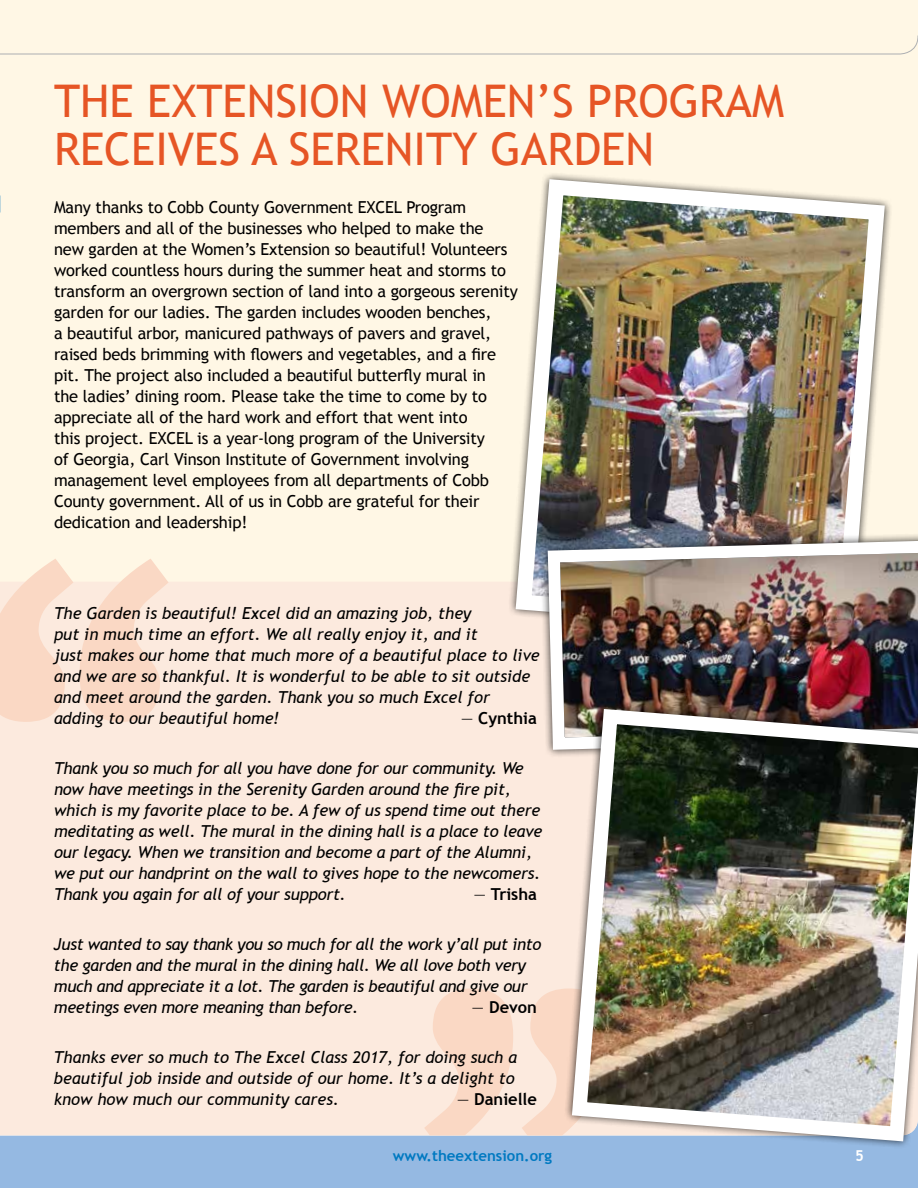
<style>
.page{position:relative;width:918px;height:1188px;background:#fff}
.page>*{position:absolute;margin:0;border:0;box-sizing:border-box;transform-origin:0 0}
.t1{font:45px/48px "Trebuchet MS";color:#e65525}
.t2{font:italic 16.5px/21px "Trebuchet MS";letter-spacing:-.01em;color:#000}
.t3{font:16.5px/21px "Trebuchet MS";letter-spacing:-.01em;color:#000}
.t4{font:700 16.5px "Trebuchet MS";color:#000}
.t5{font:700 15px "Trebuchet MS";color:#0079c1}
.t6{font:700 15px "Trebuchet MS";color:#fff}
.s1{font-weight:400}
</style>
<div class="page">
<div style="left:0;top:1137px;width:918px;height:51px;background:#95b9e2"></div>
<div style="left:0;top:582px;width:564px;height:555px;background:#fceade"></div>
<div style="left:0;top:0;width:918px;height:582px;background:#fff7e5"></div>
<svg style="left:0;top:559px;width:169px;height:163px;background:#fbe0cf"></svg>
<div style="left:0;top:35px;width:918px;height:38px;background:#fff7e5"></div>
<img style="left:508px;top:171px;width:385px;height:473px">
<svg style="left:424px;top:988px;width:140px;height:148px;background:#fadfcf"></svg>
<img style="left:542px;top:534px;width:376px;height:222px">
<img style="left:564px;top:701px;width:354px;height:448px">
<h1 class="t1" style="left:54px;top:78px;width:731px">The Extension Women’s Program<br>Receives A Serenity Garden</h1>
<p class="t3" style="left:54px;top:197px;width:332px">Many thanks to Cobb County Government EXCEL</p>
<p class="t3" style="left:54px;top:197px;width:465px;text-indent:352px">Program members and all of the businesses who helped to make the<br>new garden at the Women’s Extension so beautiful! Volunteers worked countless hours during the summer heat and storms to transform an overgrown section of land into a gorgeous serenity garden for our ladies. The garden includes wooden benches,<br>a beautiful arbor, manicured pathways of pavers and gravel, raised beds brimming with flowers and vegetables, and a fire pit. The project also included a beautiful butterfly mural in<br>the ladies’ dining room. Please take the time to come by to appreciate all of the hard work and effort that went into<br>this project. EXCEL</p>
<p class="t3" style="left:54px;top:428px;width:437px;text-indent:143px">is a year-long program of the University of Georgia, Carl Vinson Institute of Government involving management level employees from all departments of Cobb County government. All of us in Cobb are grateful for their dedication and leadership!</p>
<p class="t2" style="left:54px;top:603px;width:487px">The Garden is beautiful! Excel did an amazing job, they<br>put in much time an effort. We all really enjoy it, and it<br>just makes our home that much more of a beautiful place to live and we are so thankful. It is wonderful to be able to sit outside and meet around the garden. Thank you so much Excel for adding to our beautiful home!</p>
<p class="t4" style="left:461px;top:708px;width:77px"><span class="s1">—</span> Cynthia</p>
<p class="t2" style="left:54px;top:758px;width:490px">Thank you so much for all you have done for our community. We now have meetings in the Serenity Garden around the fire pit, which is my favorite place to be. A few of us spend time out there meditating as well. The mural in the dining hall is a place to leave our legacy. When we transition and become a part of the Alumni, we put our handprint on the wall to gives hope to the newcomers.<br>Thank you again for all of your support.</p>
<p class="t4" style="left:474px;top:884px;width:65px"><span class="s1">—</span> Trisha</p>
<p class="t2" style="left:54px;top:934px;width:489px">Just wanted to say thank you so much for all the work y’all put into the garden and the mural in the dining hall. We all love both very much and appreciate it a lot. The garden is beautiful and give our meetings even more meaning than before.</p>
<p class="t4" style="left:472px;top:997px;width:67px"><span class="s1">—</span> Devon</p>
<p class="t2" style="left:54px;top:1047px;width:465px">Thanks ever so much to The Excel Class 2017, for doing such a beautiful job inside and outside of our home. It’s a delight to know how much our community cares.</p>
<p class="t4" style="left:457px;top:1089px;width:81px"><span class="s1">—</span> Danielle</p>
<p class="t5" style="left:393px;top:1147px;width:161px">www.theextension.org</p>
<p class="t6" style="left:855px;top:1147px;width:10px">5</p>
</div>
